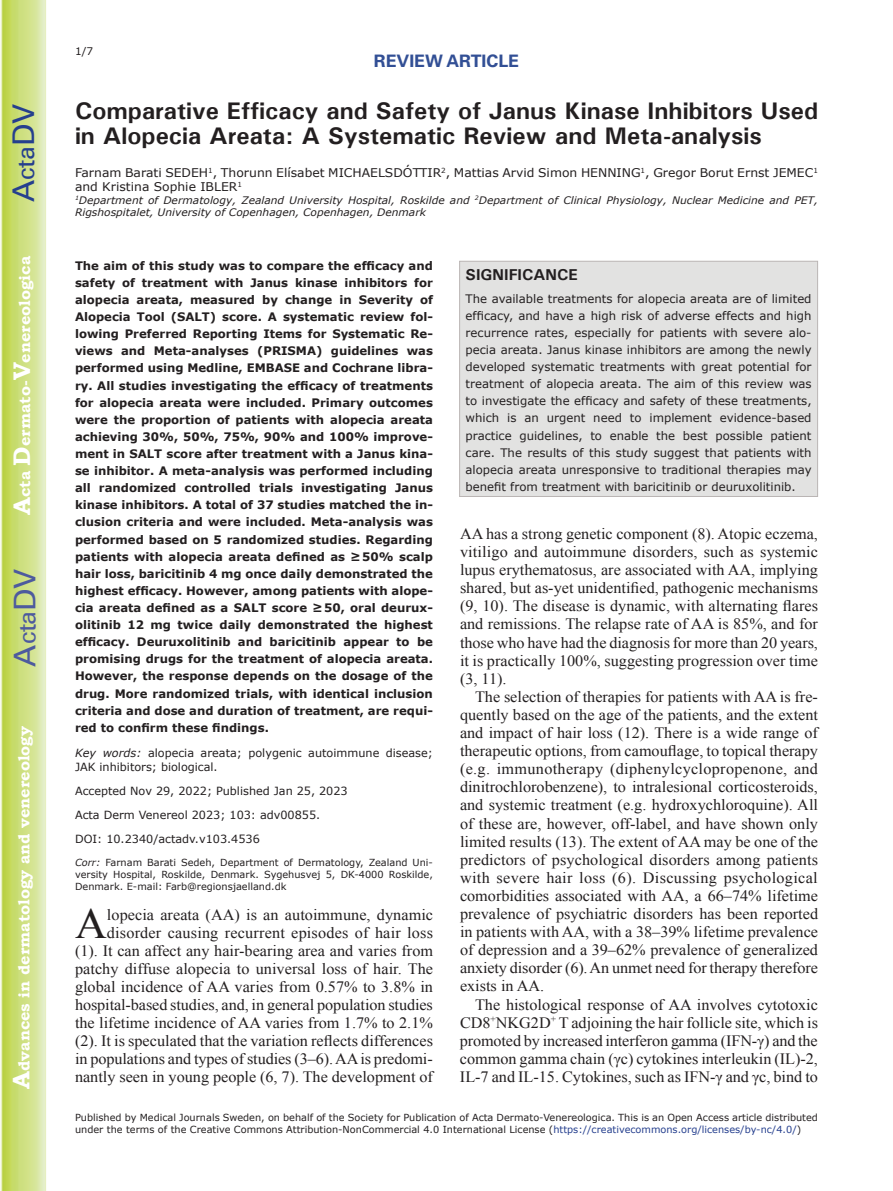
<style>
.page{position:relative;width:893px;height:1191px;background:#fff}
.page>*{position:absolute;margin:0;border:0;box-sizing:border-box;transform-origin:0 0}
.t1{font:42.9px "Times New Roman";color:#231f20}
.t2{font:30px "Univers";color:#4d5a9e}
.t3{font:30px "Univers";color:#253f8e}
.t4{font:700 24px/25.5px "Univers";color:#231f20}
.t5{font:700 17.25px "Univers LT";color:#324f95}
.t6{font:15.75px/18.1px "Times New Roman";color:#231f20;text-align:justify}
.t7{font:700 15.75px "Bookman Old Style";color:#fff}
.t8{font:700 15.75px "Univers";color:#231f20}
.t9{font:12px/14.4px "Verdana";color:#231f20}
.t10{font:700 11.7px/17.1px "Verdana";color:#231f20;text-align:justify}
.t11{font:11.7px/17.1px "Verdana";color:#231f20;text-align:justify}
.t12{font:11.25px/24px "Verdana";color:#231f20}
.t13{font:10.5px "Verdana";color:#231f20}
.t14{font:italic 10.35px/12.8px "Verdana";color:#231f20}
.t15{font:9.75px/11.7px "Verdana";color:#231f20}
.s1{font-size:24px}
.s2{font-style:italic}
.s3{color:#253f8e}
</style>
<div class="page">
<svg style="left:1px;top:0;width:45px;height:1191px;background:#cfe084"></svg>
<div style="left:459px;top:261px;width:359px;height:236px;background:#e2e2e1;border:1px solid #bab5b4"></div>
<h2 class="t3" style="left:6px;top:202px;width:100px;rotate:-90deg">A<span class="s1">cta</span>DV</h2>
<p class="t7" style="left:15px;top:515px;width:260px;rotate:-90deg"><span class="s1">A</span>cta <span class="s1">D</span>ermato-<span class="s1">V</span>enereologica</p>
<h2 class="t2" style="left:7px;top:666px;width:100px;rotate:-90deg">A<span class="s1">cta</span>DV</h2>
<p class="t7" style="left:15px;top:1088px;width:364px;rotate:-90deg"><span class="s1">A</span>dvances in dermatology and venereology</p>
<p class="t13" style="left:75px;top:44px;width:20px">1/7</p>
<p class="t5" style="left:374px;top:51px;width:147px">REVIEW ARTICLE</p>
<h3 class="t4" style="left:75px;top:97px;width:745px">Comparative Efficacy and Safety of Janus Kinase Inhibitors Used in Alopecia Areata: A Systematic Review and Meta-analysis</h3>
<p class="t9" style="left:75px;top:165px;width:744px">Farnam Barati SEDEH<sup>1</sup>, Thorunn Elísabet MICHAELSDÓTTIR<sup>2</sup>, Mattias Arvid Simon HENNING<sup>1</sup>, Gregor Borut Ernst JEMEC<sup>1 </sup>and Kristina Sophie IBLER<sup>1</sup></p>
<p class="t14" style="left:75px;top:194px;width:744px"><sup>1</sup>Department of Dermatology, Zealand University Hospital, Roskilde and <sup>2</sup>Department of Clinical Physiology, Nuclear Medicine and PET,<br>Rigshospitalet, University of Copenhagen, Copenhagen, Denmark</p>
<p class="t10" style="left:75px;top:257px;width:359px">The aim of this study was to compare the efficacy and safety of treatment with Janus kinase inhibitors for alopecia areata, measured by change in Severity of Alopecia Tool (SALT) score. A systematic review fol&shy;lowing Preferred Reporting Items for Systematic Re&shy;views and Meta-analyses (PRISMA) guidelines was performed using Medline, EMBASE and Cochrane libra&shy;ry. All studies investigating the efficacy of treatments for alopecia areata were included. Primary outcomes were the proportion of patients with alopecia areata achieving 30%, 50%, 75%, 90% and 100% improve&shy;ment in SALT score after treatment with a Janus kina&shy;se inhibitor. A meta-analysis was performed including all randomized controlled trials investigating Janus kinase inhibitors. A total of 37 studies matched the in&shy;clusion criteria and were included. Meta-analysis was performed based on 5 randomized studies. Regarding patients with alopecia areata defined as ≥50% scalp hair loss, baricitinib 4 mg once daily demonstrated the highest efficacy. However, among patients with alope&shy;cia areata defined as a SALT score ≥50, oral deurux&shy;olitinib 12 mg twice daily demonstrated the highest efficacy. Deuruxolitinib and baricitinib appear to be promising drugs for the treatment of alopecia areata.<br>However, the response depends on the dosage of the drug. More randomized trials, with identical inclusion criteria and dose and duration of treatment, are requi&shy;red to confirm these findings.</p>
<p class="t12" style="left:75px;top:746px;width:359px;line-height:13.5px"><span class="s2">Key words:</span> alopecia areata; polygenic autoimmune disease;<br>JAK inhibitors; biological.</p>
<p class="t12" style="left:75px;top:778px;width:274px">Accepted Nov 29, 2022; Published Jan 25, 2023<br>Acta Derm Venereol 2023; 103: adv00855.<br>DOI: 10.2340/actadv.v103.4536</p>
<p class="t15" style="left:75px;top:857px;width:359px;text-align:justify"><span class="s2">Corr:</span> Farnam Barati Sedeh, Department of Dermatology, Zealand Uni&shy;versity Hospital, Roskilde, Denmark. Sygehusvej 5, DK-4000 Roskilde, Denmark. E-mail: Farb@regionsjaelland.dk</p>
<h1 class="t1" style="left:75px;top:894px;width:33px">A</h1>
<p class="t6" style="left:75px;top:905px;width:360px;text-align:right">lopecia areata (AA) is an autoimmune, dynamic disorder causing recurrent episodes of hair loss<br>(1). It can affect any hair-bearing area and varies from patchy diffuse alopecia to universal loss of hair. The global incidence of AA varies from 0.57% to 3.8% in hospital-based studies, and, in general population studies the lifetime incidence of AA varies from 1.7% to 2.1% (2). It is speculated that the variation reflects differences in populations and types of studies (3–6). AA is predomi&shy;nantly seen in young people (6, 7). The development of</p>
<p class="t8" style="left:466px;top:264px;width:114px">SIGNIFICANCE</p>
<p class="t11" style="left:466px;top:290px;width:347px">The available treatments for alopecia areata are of limited efficacy, and have a high risk of adverse effects and high recurrence rates, especially for patients with severe alo&shy;pecia areata. Janus kinase inhibitors are among the newly developed systematic treatments with great potential for treatment of alopecia areata. The aim of this review was to investigate the efficacy and safety of these treatments, which is an urgent need to implement evidence-based practice guidelines, to enable the best possible patient care. The results of this study suggest that patients with alopecia areata unresponsive to traditional therapies may benefit from treatment with baricitinib or deuruxolitinib.</p>
<p class="t6" style="left:460px;top:524px;width:360px">AA has a strong genetic component (8). Atopic eczema, vitiligo and autoimmune disorders, such as systemic lupus erythematosus, are associated with AA, implying shared, but as-yet unidentified, pathogenic mechanisms (9, 10). The disease is dynamic, with alternating flares and remissions. The relapse rate of AA is 85%, and for those who have had the diagnosis for more than 20 years, it is practically 100%, suggesting progression over time (3, 11).</p>
<p class="t6" style="left:460px;top:687px;width:360px;text-indent:15px">The selection of therapies for patients with AA is fre&shy;quently based on the age of the patients, and the extent and impact of hair loss (12). There is a wide range of therapeutic options, from camouflage, to topical therapy (e.g. immunotherapy (diphenylcyclopropenone, and dinitrochlorobenzene), to intralesional corticosteroids, and systemic treatment (e.g. hydroxychloroquine). All of these are, however, off-label, and have shown only limited results (13). The extent of AA may be one of the predictors of psychological disorders among patients with severe hair loss (6). Discussing psychological comorbidities associated with AA, a 66–74% lifetime prevalence of psychiatric disorders has been reported in patients with AA, with a 38–39% lifetime prevalence of depression and a 39–62% prevalence of generalized anxiety disorder (6). An unmet need for therapy therefore exists in AA.</p>
<p class="t6" style="left:460px;top:995px;width:360px;text-indent:15px">The histological response of AA involves cytotoxic CD8<sup>+</sup>NKG2D<sup>+</sup> T adjoining the hair follicle site, which is promoted by increased interferon gamma (IFN-γ) and the common gamma chain (γc) cytokines interleukin (IL)-2, IL-7 and IL-15. Cytokines, such as IFN-γ and γc, bind to</p>
<p class="t15" style="left:75px;top:1111px;width:744px">Published by Medical Journals Sweden, on behalf of the Society for Publication of Acta Dermato-Venereologica. This is an Open Access article distributed under the terms of the Creative Commons Attribution-NonCommercial 4.0 International License (<span class="s3">https://creativecommons.org/licenses/by-nc/4.0/</span>)</p>
</div>
